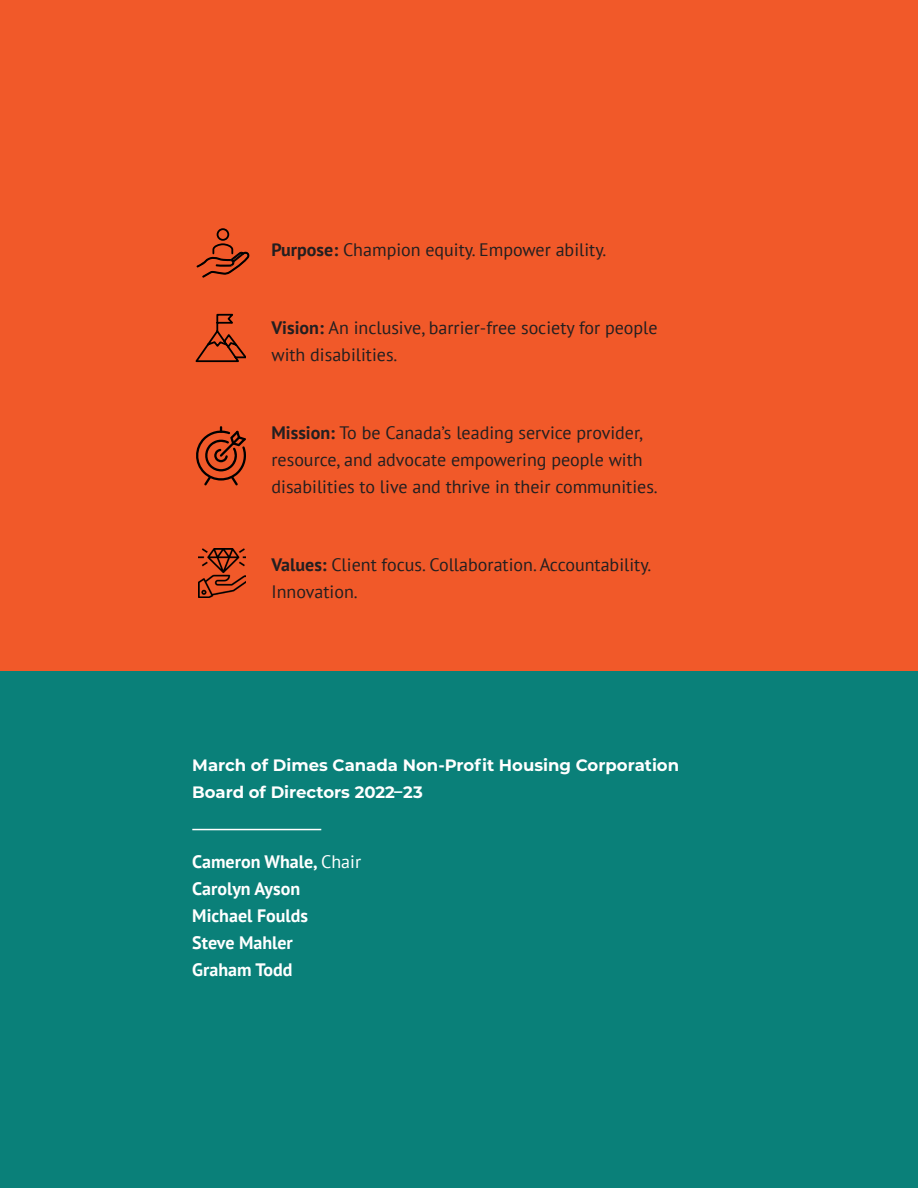
<style>
.page{position:relative;width:918px;height:1188px;background:#fff}
.page>*{position:absolute;margin:0;border:0;box-sizing:border-box;transform-origin:0 0}
.t1{font:18px/27px "PT Sans";color:#231f20}
.t2{font:700 18px "PT Sans";color:#fff}
.t3{font:700 16.5px/27px "Montserrat";color:#fff}
.s1{font-weight:700}
.s2{font-weight:400}
</style>
<div class="page">
<div style="left:0;top:0;width:918px;height:671px;background:#f15929"></div>
<div style="left:0;top:671px;width:918px;height:517px;background:#0a8079"></div>
<hr style="left:192px;top:829px;width:129px;height:1px;background:#fff">
<svg style="left:196px;top:426px;width:50px;height:59px"></svg>
<svg style="left:196px;top:228px;width:54px;height:50px"></svg>
<svg style="left:195px;top:313px;width:51px;height:50px"></svg>
<img style="left:198px;top:548px;width:48px;height:50px">
<p class="t1" style="left:271px;top:236px;width:336px"><span class="s1">Purpose:</span> Champion equity. Empower ability.</p>
<p class="t1" style="left:271px;top:314px;width:388px"><span class="s1">Vision:</span> An inclusive, barrier-free society for people with disabilities.</p>
<p class="t1" style="left:271px;top:419px;width:388px"><span class="s1">Mission:</span> To be Canada’s leading service provider, resource, and advocate empowering people with disabilities to live and thrive in their communities.</p>
<p class="t1" style="left:271px;top:551px;width:381px"><span class="s1">Values:</span> Client focus. Collaboration. Accountability.<br>Innovation.</p>
<p class="t3" style="left:192px;top:751px;width:488px">March of Dimes Canada Non-Profit Housing Corporation<br>Board of Directors 2022 –23</p>
<p class="t2" style="left:192px;top:850px;width:170px">Cameron Whale, <span class="s2">Chair</span></p>
<p class="t2" style="left:192px;top:877px;width:109px">Carolyn Ayson</p>
<p class="t2" style="left:192px;top:904px;width:117px">Michael Foulds</p>
<p class="t2" style="left:192px;top:931px;width:102px">Steve Mahler</p>
<p class="t2" style="left:192px;top:958px;width:102px">Graham Todd</p>
</div>
